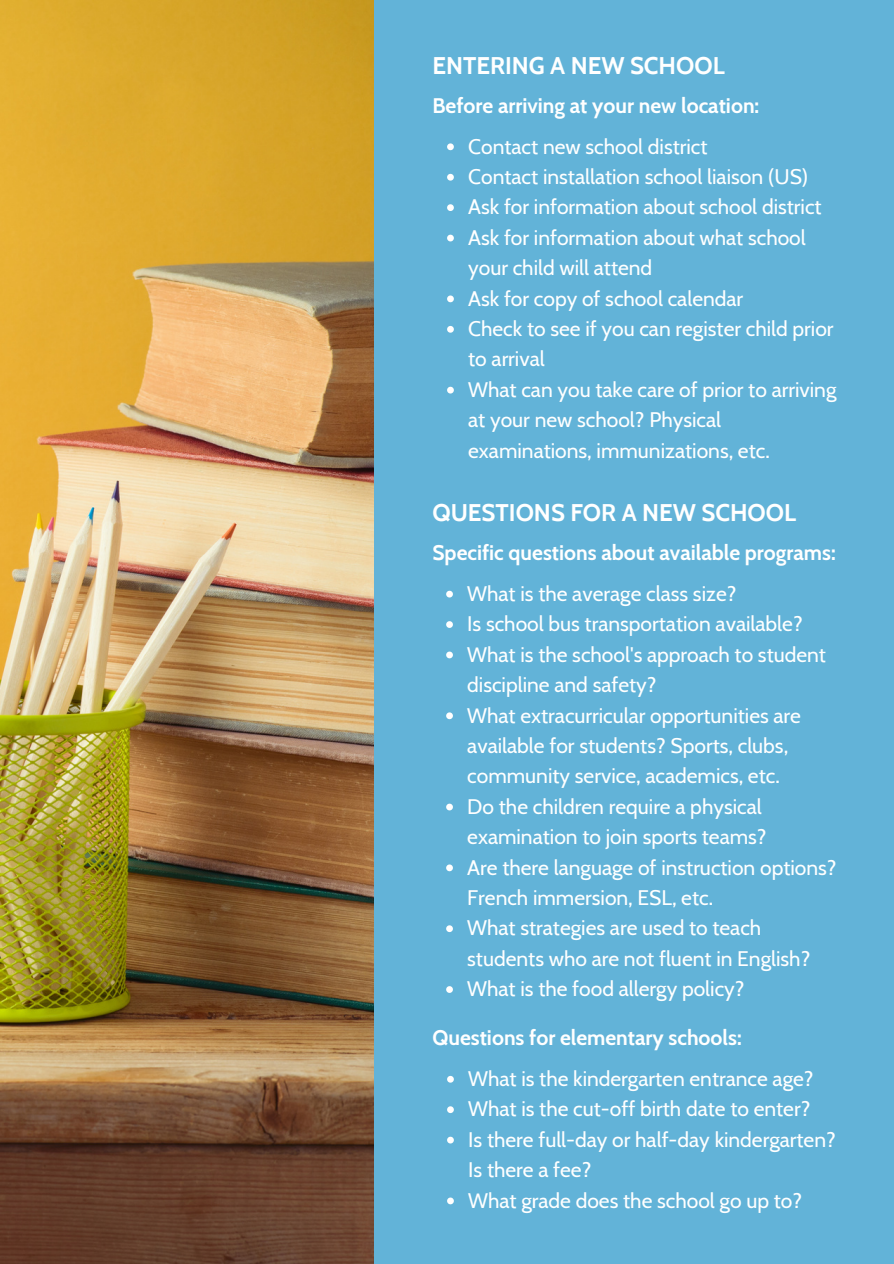
<style>
.page{position:relative;width:894px;height:1264px;background:#fff}
.page>*{position:absolute;margin:0;border:0;box-sizing:border-box;transform-origin:0 0}
.t1{font:700 24px "Cabin";color:#fff}
.t2{font:21px/30.5px "Cabin";color:#fff}
.t3{font:700 21px "Cabin";color:#fff}
</style>
<div class="page">
<img style="left:0;top:0;width:374px;height:1263px">
<div style="left:374px;top:0;width:519px;height:1263px;background:#62b3d8"></div>
<svg style="left:447px;top:143px;width:6px;height:7px"></svg>
<svg style="left:447px;top:174px;width:6px;height:7px"></svg>
<svg style="left:447px;top:204px;width:6px;height:7px"></svg>
<svg style="left:447px;top:235px;width:6px;height:6px"></svg>
<svg style="left:447px;top:295px;width:6px;height:7px"></svg>
<svg style="left:447px;top:326px;width:6px;height:7px"></svg>
<svg style="left:447px;top:387px;width:6px;height:6px"></svg>
<svg style="left:446px;top:590px;width:7px;height:7px"></svg>
<svg style="left:446px;top:621px;width:7px;height:7px"></svg>
<svg style="left:446px;top:651px;width:7px;height:7px"></svg>
<svg style="left:446px;top:712px;width:7px;height:7px"></svg>
<svg style="left:446px;top:803px;width:7px;height:7px"></svg>
<svg style="left:446px;top:864px;width:7px;height:7px"></svg>
<svg style="left:446px;top:925px;width:7px;height:7px"></svg>
<svg style="left:446px;top:986px;width:7px;height:6px"></svg>
<svg style="left:447px;top:1075px;width:6px;height:7px"></svg>
<svg style="left:447px;top:1106px;width:6px;height:7px"></svg>
<svg style="left:447px;top:1136px;width:6px;height:7px"></svg>
<svg style="left:447px;top:1197px;width:6px;height:7px"></svg>
<p class="t1" style="left:432px;top:51px;width:294px">ENTERING A NEW SCHOOL</p>
<p class="t3" style="left:432px;top:92px;width:328px">Before arriving at your new location:</p>
<p class="t2" style="left:468px;top:131px;width:241px">Contact new school district</p>
<p class="t2" style="left:468px;top:161px;width:342px">Contact installation school liaison (US)</p>
<p class="t2" style="left:468px;top:192px;width:355px">Ask for information about school district</p>
<p class="t2" style="left:468px;top:222px;width:339px">Ask for information about what school your child will attend</p>
<p class="t2" style="left:468px;top:283px;width:276px">Ask for copy of school calendar</p>
<p class="t2" style="left:468px;top:313px;width:367px">Check to see if you can register child prior to arrival</p>
<p class="t2" style="left:468px;top:374px;width:370px">What can you take care of prior to arriving at your new school? Physical examinations, immunizations, etc.</p>
<p class="t1" style="left:432px;top:498px;width:365px">QUESTIONS FOR A NEW SCHOOL</p>
<p class="t3" style="left:432px;top:539px;width:404px">Specific questions about available programs:</p>
<p class="t2" style="left:467px;top:578px;width:271px">What is the average class size?</p>
<p class="t2" style="left:467px;top:608px;width:337px">Is school bus transportation available?</p>
<p class="t2" style="left:467px;top:639px;width:360px">What is the school's approach to student discipline and safety?</p>
<p class="t2" style="left:467px;top:699px;width:335px">What extracurricular opportunities are available for students? Sports, clubs, community service, academics, etc.</p>
<p class="t2" style="left:467px;top:791px;width:301px">Do the children require a physical examination to join sports teams?</p>
<p class="t2" style="left:467px;top:851px;width:371px">Are there language of instruction options?<br>French immersion, ESL, etc.</p>
<p class="t2" style="left:467px;top:912px;width:344px">What strategies are used to teach students who are not fluent in English?</p>
<p class="t2" style="left:467px;top:973px;width:279px">What is the food allergy policy?</p>
<p class="t3" style="left:432px;top:1024px;width:310px">Questions for elementary schools:</p>
<p class="t2" style="left:468px;top:1063px;width:347px">What is the kindergarten entrance age?</p>
<p class="t2" style="left:468px;top:1093px;width:343px">What is the cut-off birth date to enter?</p>
<p class="t2" style="left:468px;top:1124px;width:369px">Is there full-day or half-day kindergarten?<br>Is there a fee?</p>
<p class="t2" style="left:468px;top:1184px;width:335px">What grade does the school go up to?</p>
</div>
